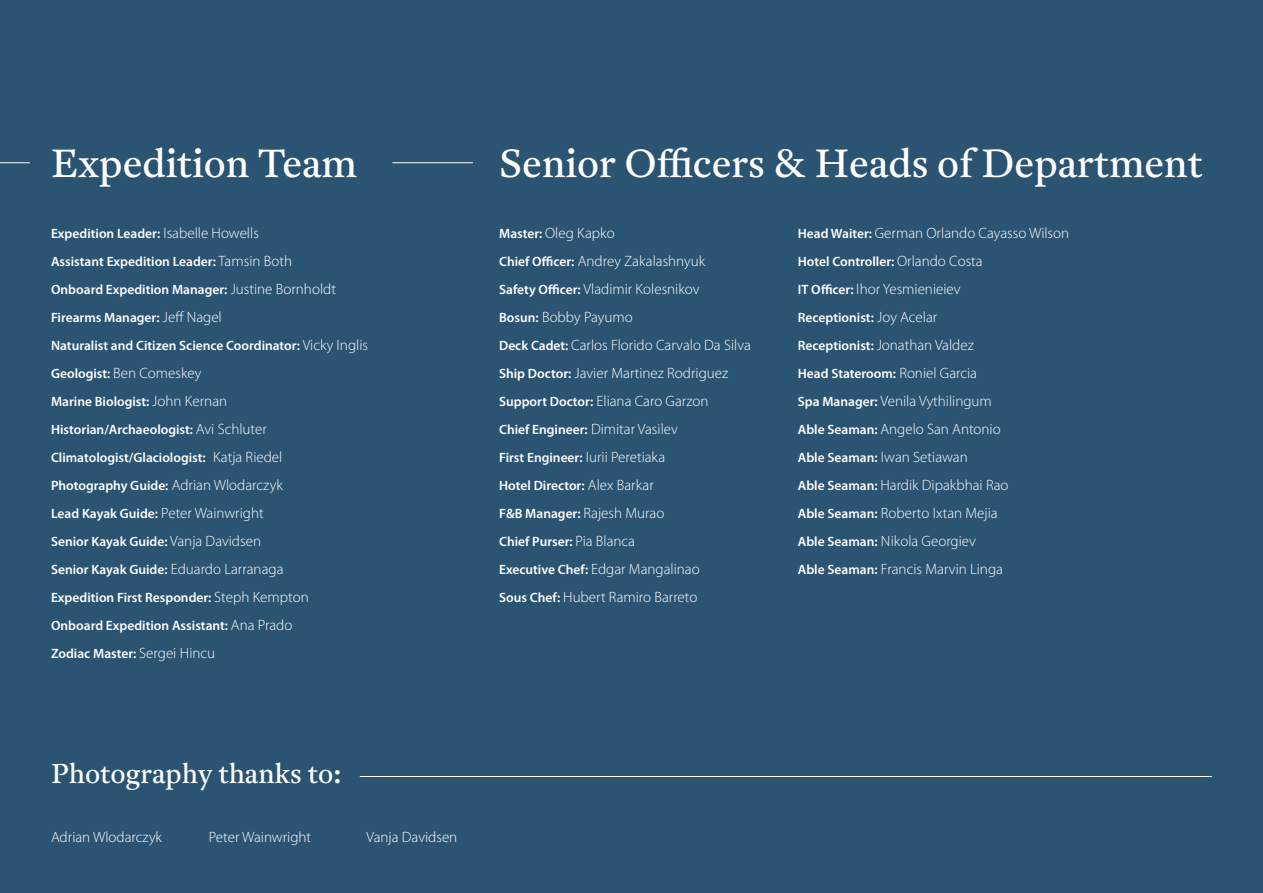
<style>
.page{position:relative;width:1263px;height:893px;background:#2b5473}
.page>*{position:absolute;margin:0;border:0;box-sizing:border-box;transform-origin:0 0}
.t1{font:39px "Antwerp";color:#fff}
.t2{font:27px "Antwerp";color:#fff}
.t3{font:300 15px/28px "Myriad Pro";color:#fff}
.t4{font:600 13.5px/28px "Myriad Pro";color:#fff}
.s1{font-weight:300;font-size:15px}
.s2{font-weight:600;font-size:13.5px}
</style>
<div class="page">
<hr style="left:393px;top:162px;width:80px;height:1px;background:#fff">
<hr style="left:360px;top:776px;width:851px;height:1px;background:#fff">
<hr style="left:0;top:162px;width:30px;height:1px;background:#fff">
<h1 class="t1" style="left:51px;top:137px;width:308px">Expedition Team</h1>
<h1 class="t1" style="left:499px;top:137px;width:705px">Senior Officers &amp; Heads of Department</h1>
<p class="t4" style="left:51px;top:219px;width:319px">Expedition Leader: <span class="s1">Isabelle Howells<br></span>Assistant Expedition Leader: <span class="s1">Tamsin Both<br></span>Onboard Expedition Manager: <span class="s1">Justine Bornholdt </span>Firearms Manager: <span class="s1">Jeff Nagel<br></span>Naturalist and Citizen Science Coordinator: <span class="s1">Vicky Inglis</span></p>
<p class="t3" style="left:51px;top:359px;width:152px"><span class="s2">Geologist:</span> Ben Comeskey</p>
<p class="t4" style="left:51px;top:387px;width:259px">Marine Biologist: <span class="s1">John Kernan </span>Historian/Archaeologist: <span class="s1">Avi Schluter </span>Climatologist/Glaciologist: <span class="s1">Katja Riedel </span>Photography Guide: <span class="s1">Adrian Wlodarczyk </span>Lead Kayak Guide: <span class="s1">Peter Wainwright<br></span>Senior Kayak Guide: <span class="s1">Vanja Davidsen<br></span>Senior Kayak Guide: <span class="s1">Eduardo Larranaga </span>Expedition First Responder: <span class="s1">Steph Kempton </span>Onboard Expedition Assistant: <span class="s1">Ana Prado </span>Zodiac Master: <span class="s1">Sergei Hincu</span></p>
<h2 class="t2" style="left:51px;top:755px;width:292px">Photography thanks to:</h2>
<p class="t3" style="left:51px;top:823px;width:112px">Adrian Wlodarczyk</p>
<p class="t3" style="left:209px;top:823px;width:104px">Peter Wainwright</p>
<p class="t3" style="left:367px;top:823px;width:92px">Vanja Davidsen</p>
<p class="t3" style="left:499px;top:219px;width:253px"><span class="s2">Master:</span> Oleg Kapko<br><span class="s2">Chief Officer:</span> Andrey Zakalashnyuk<br><span class="s2">Safety Officer:</span> Vladimir Kolesnikov<br><span class="s2">Bosun:</span> Bobby Payumo<br><span class="s2">Deck Cadet:</span> Carlos Florido Carvalo Da Silva <span class="s2">Ship Doctor:</span> Javier Martinez Rodriguez <span class="s2">Support Doctor:</span> Eliana Caro Garzon</p>
<p class="t4" style="left:499px;top:415px;width:180px">Chief Engineer: <span class="s1">Dimitar Vasilev<br></span>First Engineer: <span class="s1">Iurii Peretiaka<br></span>Hotel Director: <span class="s1">Alex Barkar<br></span>F&amp;B Manager: <span class="s1">Rajesh Murao<br></span>Chief Purser: <span class="s1">Pia Blanca</span></p>
<p class="t3" style="left:499px;top:555px;width:202px"><span class="s2">Executive Chef:</span> Edgar Mangalinao<br><span class="s2">Sous Chef:</span> Hubert Ramiro Barreto</p>
<p class="t3" style="left:798px;top:219px;width:273px"><span class="s2">Head Waiter:</span> German Orlando Cayasso Wilson</p>
<p class="t4" style="left:798px;top:247px;width:186px">Hotel Controller: <span class="s1">Orlando Costa</span></p>
<p class="t3" style="left:798px;top:275px;width:164px"><span class="s2">IT Officer:</span> Ihor Yesmienieiev</p>
<p class="t4" style="left:798px;top:303px;width:141px">Receptionist: <span class="s1">Joy Acelar</span></p>
<p class="t3" style="left:798px;top:331px;width:177px"><span class="s2">Receptionist:</span> Jonathan Valdez</p>
<p class="t4" style="left:798px;top:359px;width:181px">Head Stateroom: <span class="s1">Roniel Garcia</span></p>
<p class="t3" style="left:798px;top:387px;width:212px"><span class="s2">Spa Manager:</span> Venila Vythilingum<br><span class="s2">Able Seaman:</span> Angelo San Antonio<br><span class="s2">Able Seaman:</span> Iwan Setiawan<br><span class="s2">Able Seaman:</span> Hardik Dipakbhai Rao<br><span class="s2">Able Seaman:</span> Roberto Ixtan Mejia<br><span class="s2">Able Seaman:</span> Nikola Georgiev<br><span class="s2">Able Seaman:</span> Francis Marvin Linga</p>
</div>
